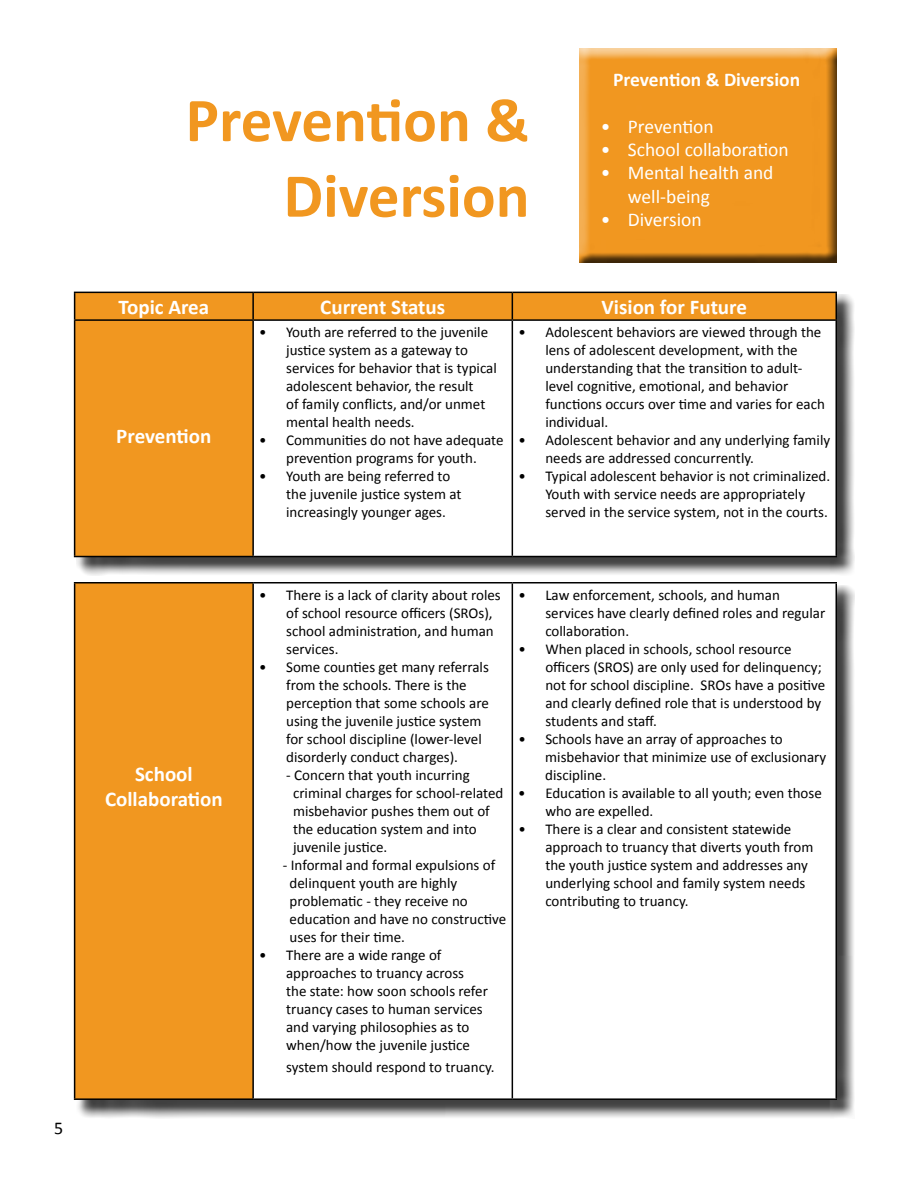
<style>
.page{position:relative;width:918px;height:1188px;background:#fff}
.page>*{position:absolute;margin:0;border:0;box-sizing:border-box;transform-origin:0 0}
.t1{font:700 63px/75.6px "Calibri";color:#f19720;text-align:right}
.t2{font:700 21px/25.2px "Calibri";color:#fff;text-align:center}
.t3{font:19.5px/23.4px "Calibri";color:#fff}
.t4{font:700 19.5px "Calibri";color:#fff}
.t5{font:18px "Calibri";color:#000}
.t6{font:15px/18px "Calibri";color:#000}
</style>
<div class="page">
<div style="left:76px;top:294px;width:779px;height:282px;background:#000;opacity:.75"></div>
<div style="left:75px;top:293px;width:761px;height:263px;background:#f19720"></div>
<svg style="left:254px;top:321px;width:582px;height:235px"></svg>
<hr style="left:74px;top:292px;width:179px;height:1px;background:#000">
<svg style="left:74px;top:293px;width:1px;height:26px"></svg>
<hr style="left:253px;top:292px;width:259px;height:1px;background:#000">
<hr style="left:252px;top:293px;width:2px;height:26px;background:#000">
<hr style="left:512px;top:292px;width:325px;height:1px;background:#000">
<svg style="left:512px;top:293px;width:1px;height:26px"></svg>
<svg style="left:836px;top:293px;width:1px;height:26px"></svg>
<hr style="left:74px;top:319px;width:179px;height:2px;background:#000">
<hr style="left:74px;top:321px;width:1px;height:235px;background:#000">
<hr style="left:253px;top:319px;width:259px;height:2px;background:#000">
<hr style="left:252px;top:321px;width:2px;height:235px;background:#000">
<hr style="left:512px;top:319px;width:325px;height:2px;background:#000">
<hr style="left:512px;top:321px;width:1px;height:235px;background:#000">
<hr style="left:836px;top:321px;width:1px;height:235px;background:#000">
<hr style="left:74px;top:556px;width:179px;height:1px;background:#000">
<hr style="left:253px;top:556px;width:259px;height:1px;background:#000">
<hr style="left:512px;top:556px;width:325px;height:1px;background:#000">
<div style="left:76px;top:585px;width:779px;height:534px;background:#000;opacity:.75"></div>
<div style="left:75px;top:583px;width:178px;height:516px;background:#f19720"></div>
<svg style="left:254px;top:584px;width:582px;height:514px"></svg>
<hr style="left:74px;top:582px;width:179px;height:2px;background:#000">
<hr style="left:74px;top:584px;width:1px;height:514px;background:#000">
<hr style="left:253px;top:582px;width:259px;height:2px;background:#000">
<hr style="left:252px;top:584px;width:2px;height:514px;background:#000">
<hr style="left:512px;top:582px;width:325px;height:2px;background:#000">
<hr style="left:512px;top:584px;width:1px;height:514px;background:#000">
<hr style="left:836px;top:584px;width:1px;height:514px;background:#000">
<hr style="left:74px;top:1098px;width:179px;height:2px;background:#000">
<hr style="left:253px;top:1098px;width:259px;height:2px;background:#000">
<hr style="left:512px;top:1098px;width:325px;height:2px;background:#000">
<div style="left:573px;top:41px;width:275px;height:223px;background:#000;opacity:.75"></div>
<p class="t5" style="left:54px;top:1117px;width:11px">5</p>
<h1 class="t1" style="left:186px;top:82px;width:346px">Prevention &amp;<br>Diversion</h1>
<h3 class="t4" style="left:613px;top:67px;width:189px">Prevention &amp; Diversion</h3>
<h3 class="t3" style="left:601px;top:114px;width:115px">• Prevention</h3>
<h3 class="t3" style="left:601px;top:138px;width:190px">• School collaboration</h3>
<h3 class="t3" style="left:628px;top:161px;width:147px;text-indent:-27px">• Mental health and well-being</h3>
<h3 class="t3" style="left:601px;top:208px;width:102px">• Diversion</h3>
<h2 class="t2" style="left:119px;top:295px;width:92px">Topic Area</h2>
<h2 class="t2" style="left:320px;top:295px;width:126px">Current Status</h2>
<h2 class="t2" style="left:602px;top:295px;width:147px">Vision for Future</h2>
<h2 class="t2" style="left:116px;top:423px;width:97px">Prevention</h2>
<h2 class="t2" style="left:105px;top:761px;width:119px">School<br>Collaboration</h2>
<p class="t6" style="left:286px;top:323px;width:212px;text-indent:-27px">• Youth are referred to the juvenile justice system as a gateway to services for behavior that is typical adolescent behavior, the result<br>of family conflicts, and/or unmet mental health needs.</p>
<p class="t6" style="left:259px;top:431px;width:246px;text-align:center">• Communities do not have adequate prevention programs for youth.</p>
<p class="t6" style="left:286px;top:467px;width:177px;text-indent:-27px">• Youth are being referred to the juvenile justice system at increasingly younger ages.</p>
<p class="t6" style="left:545px;top:323px;width:281px;text-indent:-27px">• Adolescent behaviors are viewed through the lens of adolescent development, with the understanding that the transition to adult&shy;level cognitive, emotional, and behavior functions occurs over time and varies for each individual.</p>
<p class="t6" style="left:545px;top:431px;width:286px;text-indent:-27px">• Adolescent behavior and any underlying family needs are addressed concurrently.</p>
<p class="t6" style="left:545px;top:467px;width:286px;text-indent:-27px">• Typical adolescent behavior is not criminalized.<br>Youth with service needs are appropriately served in the service system, not in the courts.</p>
<p class="t6" style="left:286px;top:586px;width:216px;text-indent:-27px">• There is a lack of clarity about roles of school resource officers (SROs), school administration, and human services.</p>
<p class="t6" style="left:286px;top:658px;width:204px;text-indent:-27px">• Some counties get many referrals from the schools. There is the perception that some schools are using the juvenile justice system for school discipline (lower-level disorderly conduct charges).</p>
<p class="t6" style="left:293px;top:766px;width:212px;text-indent:-7px">- Concern that youth incurring criminal charges for school-related misbehavior pushes them out of the education system and into juvenile justice.</p>
<p class="t6" style="left:290px;top:856px;width:218px;text-indent:-7px">- Informal and formal expulsions of delinquent youth are highly problematic - they receive no education and have no constructive uses for their time.</p>
<p class="t6" style="left:286px;top:946px;width:203px;text-indent:-27px">• There are a wide range of approaches to truancy across the state: how soon schools refer truancy cases to human services and varying philosophies as to when/how the juvenile justice</p>
<p class="t6" style="left:286px;top:1058px;width:210px">system should respond to truancy.</p>
<p class="t6" style="left:545px;top:586px;width:282px;text-indent:-27px">• Law enforcement, schools, and human services have clearly defined roles and regular collaboration.</p>
<p class="t6" style="left:545px;top:640px;width:281px;text-indent:-27px">• When placed in schools, school resource officers (SROS) are only used for delinquency; not for school discipline. SROs have a positive and clearly defined role that is understood by students and staff.</p>
<p class="t6" style="left:545px;top:730px;width:283px;text-indent:-27px">• Schools have an array of approaches to misbehavior that minimize use of exclusionary discipline.</p>
<p class="t6" style="left:545px;top:784px;width:278px;text-indent:-27px">• Education is available to all youth; even those who are expelled.</p>
<p class="t6" style="left:545px;top:820px;width:269px;text-indent:-27px">• There is a clear and consistent statewide approach to truancy that diverts youth from the youth justice system and addresses any underlying school and family system needs contributing to truancy.</p>
</div>
